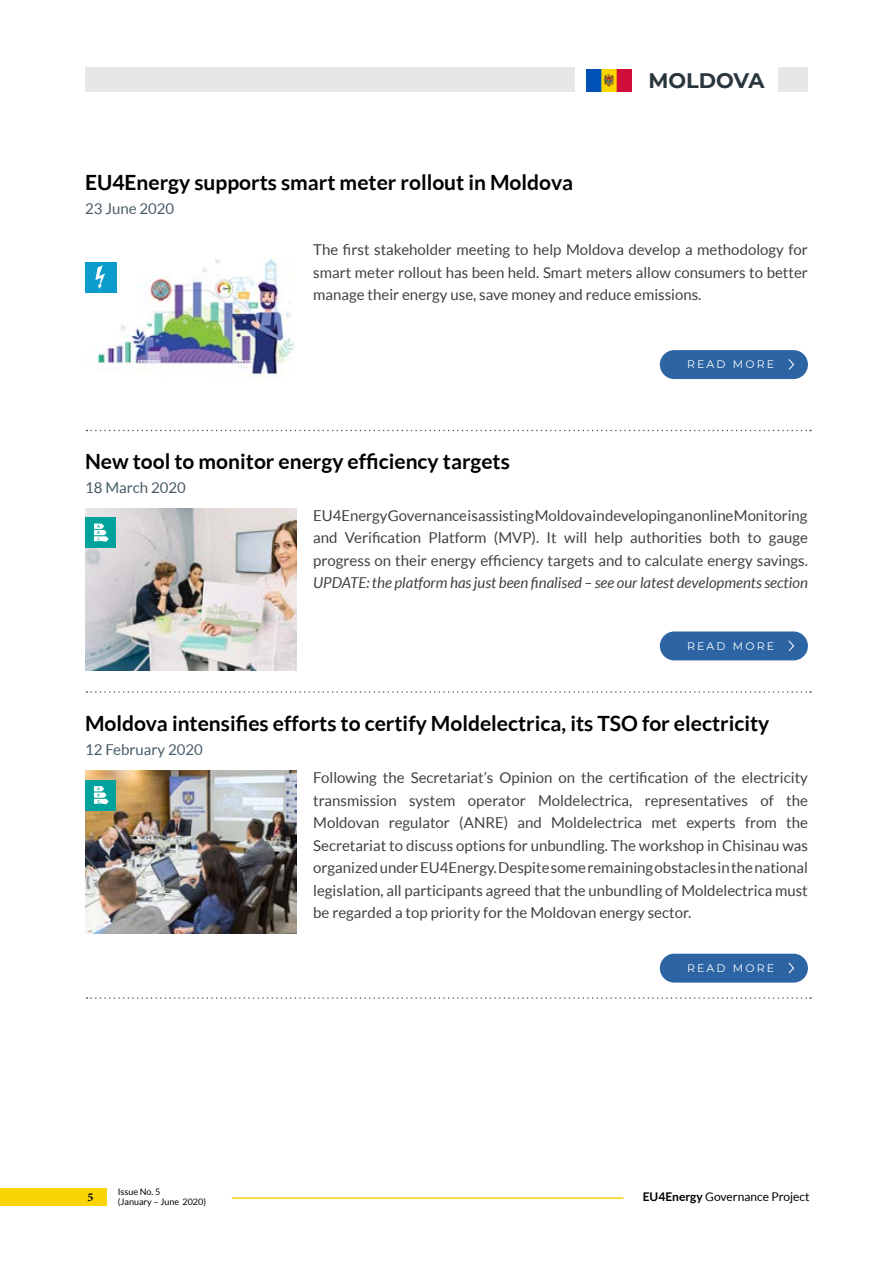
<style>
.page{position:relative;width:893px;height:1263px;background:#fff}
.page>*{position:absolute;margin:0;border:0;box-sizing:border-box;transform-origin:0 0}
.t1{font:700 21px "Lato";color:#000}
.t2{font:700 21px "Montserrat";color:#29363e}
.t3{font:15px/22.5px "Lato";color:#414042;text-align:justify}
.t4{font:italic 15px "Lato";color:#414042}
.t5{font:15px "Lato";color:#475c66}
.t6{font:12px "Lato";color:#000}
.t7{font:700 12px "Minion Pro";color:#000}
.t8{font:10.95px "Montserrat";letter-spacing:.2em;color:#fff}
.t9{font:9px/10.8px "Lato";color:#000}
.s1{font-weight:700}
</style>
<div class="page">
<img style="left:586px;top:69px;width:45px;height:22px">
<div style="left:85px;top:68px;width:489px;height:24px;background:#e6e7e8"></div>
<div style="left:778px;top:68px;width:30px;height:24px;background:#e6e7e8"></div>
<img style="left:85px;top:508px;width:211px;height:162px">
<img style="left:85px;top:258px;width:209px;height:121px">
<svg style="left:87px;top:430px;width:724px;height:1px"></svg>
<svg style="left:87px;top:691px;width:724px;height:2px"></svg>
<div style="left:85px;top:262px;width:31px;height:30px;background:#0a9cca"></div>
<svg style="left:95px;top:265px;width:10px;height:24px"></svg>
<div style="left:85px;top:517px;width:30px;height:31px;background:#00a29b"></div>
<svg style="left:94px;top:524px;width:15px;height:18px"></svg>
<div style="left:0;top:1188px;width:106px;height:17px;background:#fbd405"></div>
<hr style="left:232px;top:1197px;width:391px;height:2px;background:#fbd405">
<div style="left:660px;top:350px;width:148px;height:29px;background:#2c64a4;border-radius:14px"></div>
<svg style="left:788px;top:359px;width:6px;height:11px"></svg>
<div style="left:660px;top:631px;width:148px;height:29px;background:#2c64a4;border-radius:14px"></div>
<svg style="left:788px;top:640px;width:6px;height:11px"></svg>
<img style="left:85px;top:771px;width:211px;height:162px">
<svg style="left:87px;top:997px;width:724px;height:2px"></svg>
<div style="left:85px;top:780px;width:30px;height:30px;background:#00a29b"></div>
<svg style="left:94px;top:786px;width:15px;height:18px"></svg>
<div style="left:660px;top:954px;width:148px;height:28px;background:#2c64a4;border-radius:14px"></div>
<svg style="left:788px;top:962px;width:6px;height:12px"></svg>
<h1 class="t2" style="left:648px;top:66px;width:118px">MOLDOVA</h1>
<h1 class="t1" style="left:85px;top:170px;width:490px">EU4Energy supports smart meter rollout in Moldova</h1>
<p class="t5" style="left:85px;top:200px;width:91px">23 June 2020</p>
<p class="t3" style="left:313px;top:239px;width:496px">The first stakeholder meeting to help Moldova develop a methodology for smart meter rollout has been held. Smart meters allow consumers to better manage their energy use, save money and reduce emissions.</p>
<h1 class="t1" style="left:85px;top:449px;width:426px">New tool to monitor energy efficiency targets</h1>
<p class="t5" style="left:85px;top:479px;width:102px">18 March 2020</p>
<p class="t8" style="left:687px;top:357px;width:89px">READ MORE</p>
<p class="t3" style="left:313px;top:504px;width:496px">EU4Energy Governance is assisting Moldova in developing an online Monitoring and Verification Platform (MVP). It will help authorities both to gauge progress on their energy efficiency targets and to calculate energy savings.</p>
<p class="t4" style="left:313px;top:575px;width:496px">UPDATE: the platform has just been finalised – see our latest developments section</p>
<p class="t8" style="left:687px;top:638px;width:89px">READ MORE</p>
<h1 class="t1" style="left:85px;top:712px;width:686px">Moldova intensifies efforts to certify Moldelectrica, its TSO for electricity</h1>
<p class="t5" style="left:85px;top:742px;width:119px">12 February 2020</p>
<p class="t3" style="left:313px;top:767px;width:496px">Following the Secretariat’s Opinion on the certification of the electricity transmission system operator Moldelectrica, representatives of the Moldovan regulator (ANRE) and Moldelectrica met experts from the Secretariat to discuss options for unbundling. The workshop in Chisinau was organized under EU4Energy. Despite some remaining obstacles in the national legislation, all participants agreed that the unbundling of Moldelectrica must be regarded a top priority for the Moldovan energy sector.</p>
<p class="t8" style="left:687px;top:960px;width:89px">READ MORE</p>
<p class="t9" style="left:118px;top:1186px;width:90px">Issue No. 5<br>(January – June 2020)</p>
<p class="t7" style="left:88px;top:1189px;width:7px">5</p>
<p class="t6" style="left:643px;top:1190px;width:168px"><span class="s1">EU4Energy</span> Governance Project</p>
</div>
